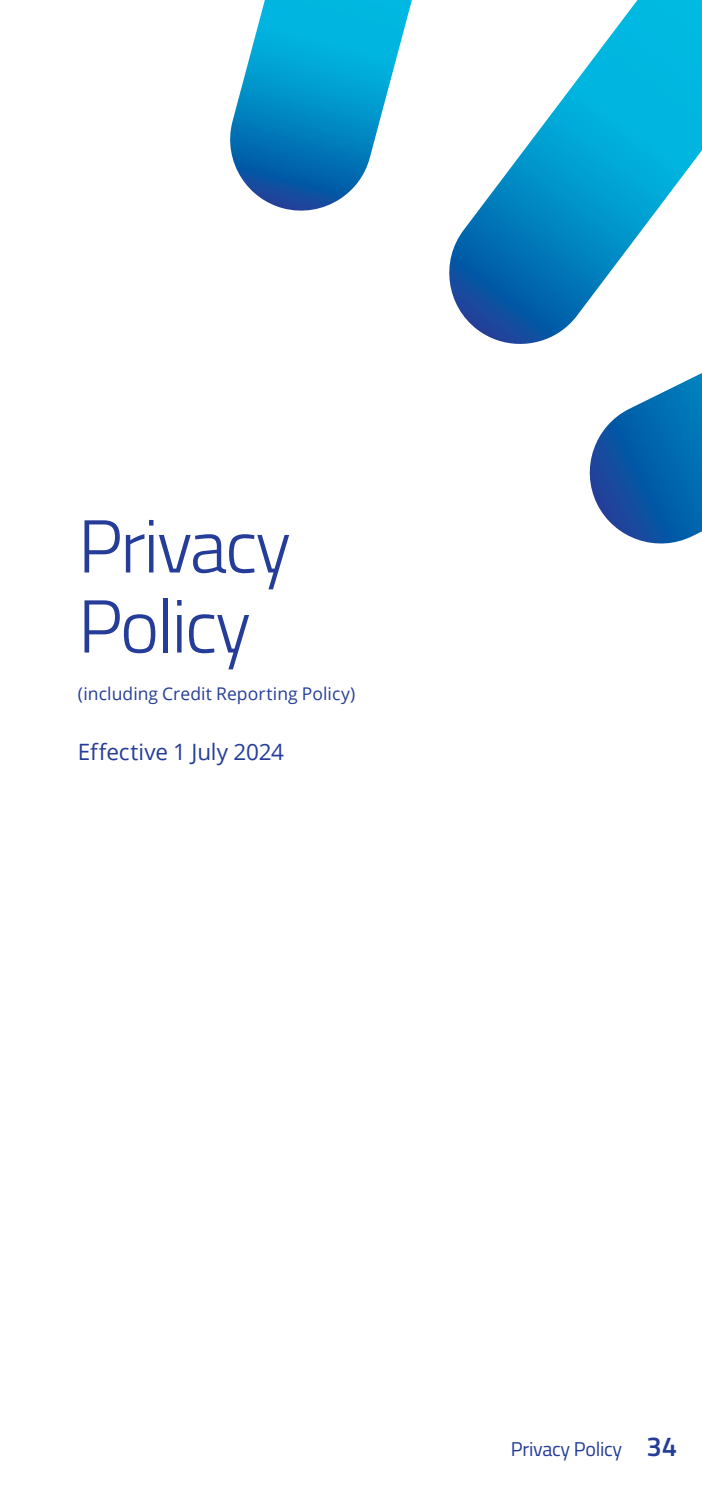
<style>
.page{position:relative;width:702px;height:1489px;background:#fff}
.page>*{position:absolute;margin:0;border:0;box-sizing:border-box;transform-origin:0 0}
.Divider_Heading{font:300 75px/80px "Titillium Web";letter-spacing:-.03em;color:#253d98}
.Divider_Intro_text{font:22.5px "Open Sans";letter-spacing:-.005em;color:#253d98}
.t1{font:20px "Titillium Web";letter-spacing:-.015em;color:#253d98}
.Divider_Intro_text-2{font:17.5px "Open Sans";letter-spacing:.005em;color:#253d98}
.s1{font-weight:600;font-size:27.5px}
</style>
<div class="page">
<svg style="left:589px;top:373px;width:113px;height:171px"></svg>
<svg style="left:449px;top:0;width:253px;height:344px"></svg>
<svg style="left:230px;top:0;width:182px;height:211px"></svg>
<p class="Divider_Heading" style="left:78px;top:502px;width:215px">Privacy<br>Policy</p>
<p class="Divider_Intro_text-2" style="left:78px;top:682px;width:279px">(including Credit Reporting Policy)</p>
<p class="Divider_Intro_text" style="left:78px;top:736px;width:208px">Effective 1 July 2024</p>
<p class="t1" style="left:511px;top:1433px;width:168px">Privacy Policy <span class="s1">34</span></p>
</div>
